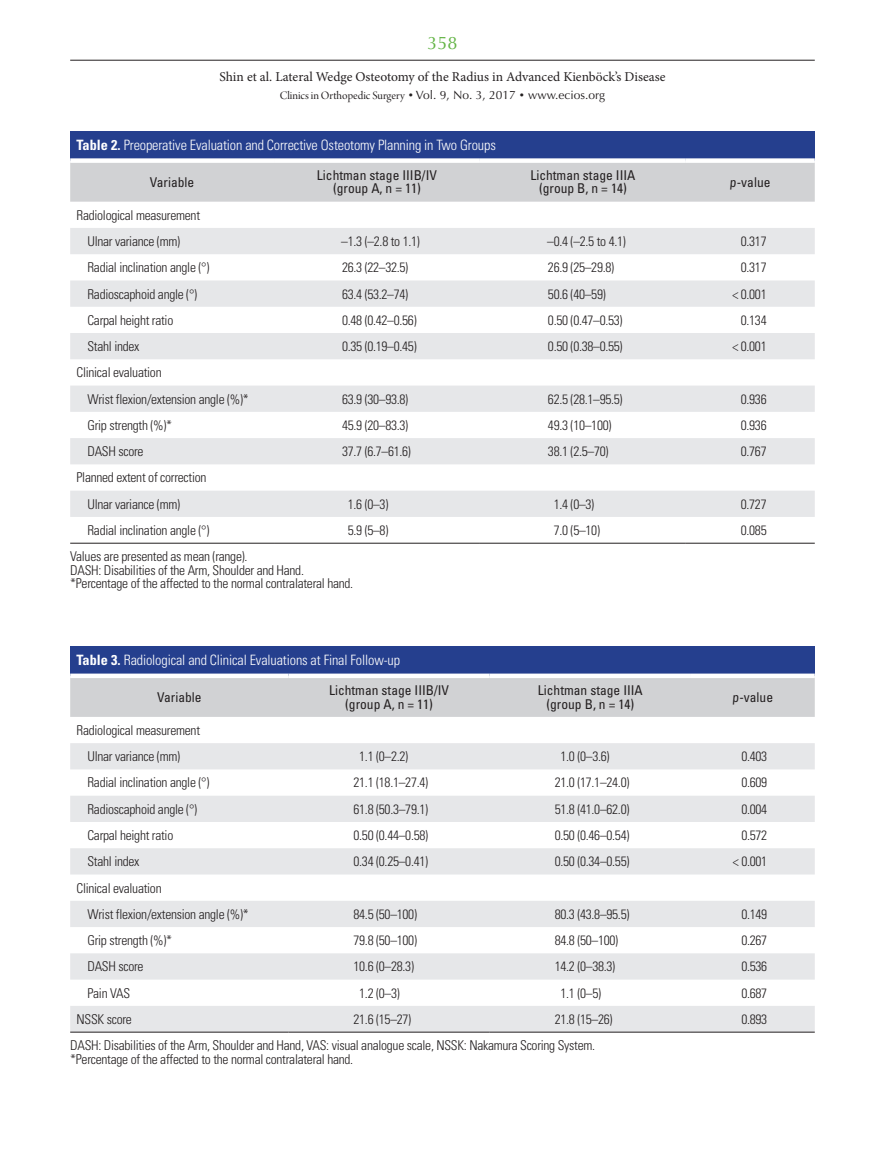
<style>
.page{position:relative;width:885px;height:1170px;background:#fff}
.page>*{position:absolute;margin:0;border:0;box-sizing:border-box;transform-origin:0 0}
.t1{font:18px "Optima LT Std";color:#63b445}
.t2{font:300 condensed 14.25px "Univers";letter-spacing:-.01em;color:#fff}
.t3{font:300 condensed 13.5px/26.2px "Univers";letter-spacing:-.02em;color:#231f20}
.t4{font:condensed 13.5px/13.5px "Univers";color:#231f20;text-align:center}
.t5{font:13.5px "Minion Pro";color:#231f20}
.t6{font:12px "Optima LT Std";color:#231f20}
.s1{font-family:"Arno Pro Display"}
.s2{font-size:9px}
.s3{font-weight:700}
</style>
<div class="page">
<hr style="left:70px;top:60px;width:744px;height:1px;background:#231f20">
<div style="left:70px;top:131px;width:744px;height:30px;background:#253f8e"></div>
<div style="left:70px;top:163px;width:744px;height:39px;background:#d1d2d4"></div>
<svg style="left:70px;top:228px;width:744px;height:289px;fill:#e6e7e9"></svg>
<div style="left:70px;top:158px;width:204px;height:5px;background:#fff"></div>
<div style="left:274px;top:158px;width:206px;height:5px;background:#fff"></div>
<div style="left:480px;top:158px;width:205px;height:5px;background:#fff"></div>
<div style="left:685px;top:158px;width:129px;height:5px;background:#fff"></div>
<hr style="left:70px;top:543px;width:204px;height:1px;background:#231f20">
<hr style="left:274px;top:543px;width:206px;height:1px;background:#231f20">
<hr style="left:480px;top:543px;width:205px;height:1px;background:#231f20">
<hr style="left:685px;top:543px;width:129px;height:1px;background:#231f20">
<div style="left:70px;top:646px;width:744px;height:29px;background:#253f8e"></div>
<div style="left:70px;top:678px;width:744px;height:38px;background:#d1d2d4"></div>
<svg style="left:70px;top:743px;width:744px;height:288px;fill:#e6e7e9"></svg>
<div style="left:70px;top:673px;width:218px;height:5px;background:#fff"></div>
<div style="left:288px;top:673px;width:201px;height:5px;background:#fff"></div>
<div style="left:489px;top:673px;width:202px;height:5px;background:#fff"></div>
<div style="left:691px;top:673px;width:123px;height:5px;background:#fff"></div>
<hr style="left:70px;top:1031px;width:218px;height:1px;background:#231f20">
<hr style="left:288px;top:1031px;width:201px;height:1px;background:#231f20">
<hr style="left:489px;top:1031px;width:202px;height:1px;background:#231f20">
<hr style="left:691px;top:1031px;width:123px;height:1px;background:#231f20">
<h1 class="t1" style="left:427px;top:32px;width:32px">358</h1>
<p class="t5" style="left:219px;top:68px;width:447px">Shin et al. Lateral Wedge Osteotomy of the Radius in Advanced Kienböck’s Disease</p>
<p class="t6" style="left:280px;top:88px;width:327px"><span class="s1">Clinics in Orthopedic Surgery</span> <span class="s2">•</span> Vol. 9, No. 3, 2017 <span class="s2">•</span> www.ecios.org</p>
<p class="t2" style="left:77px;top:136px;width:421px"><span class="s3">Table 2.</span> Preoperative Evaluation and Corrective Osteotomy Planning in Two Groups</p>
<p class="t4" style="left:150px;top:175px;width:46px">Variable</p>
<p class="t4" style="left:317px;top:168px;width:122px">Lichtman stage IIIB/IV (group A, n = 11)</p>
<p class="t4" style="left:530px;top:168px;width:106px">Lichtman stage IIIA (group B, n = 14)</p>
<p class="t4" style="left:729px;top:175px;width:42px">p-value</p>
<p class="t3" style="left:87px;top:202px;width:114px;text-indent:-11px">Radiological measurement<br>Ulnar variance (mm)</p>
<p class="t3" style="left:341px;top:228px;width:80px">–1.3 (–2.8 to 1.1)</p>
<p class="t3" style="left:547px;top:228px;width:80px">–0.4 (–2.5 to 4.1)</p>
<p class="t3" style="left:740px;top:228px;width:27px">0.317</p>
<p class="t3" style="left:87px;top:254px;width:123px">Radial inclination angle (°)</p>
<p class="t3" style="left:342px;top:254px;width:68px">26.3 (22–32.5)</p>
<p class="t3" style="left:548px;top:254px;width:68px">26.9 (25–29.8)</p>
<p class="t3" style="left:740px;top:254px;width:27px">0.317</p>
<p class="t3" style="left:87px;top:280px;width:111px">Radioscaphoid angle (°)</p>
<p class="t3" style="left:342px;top:280px;width:68px">63.4 (53.2–74)</p>
<p class="t3" style="left:548px;top:280px;width:59px">50.6 (40–59)</p>
<p class="t3" style="left:732px;top:280px;width:36px">&lt; 0.001</p>
<p class="t3" style="left:87px;top:307px;width:87px">Carpal height ratio</p>
<p class="t3" style="left:342px;top:307px;width:76px">0.48 (0.42–0.56)</p>
<p class="t3" style="left:548px;top:307px;width:76px">0.50 (0.47–0.53)</p>
<p class="t3" style="left:740px;top:307px;width:27px">0.134</p>
<p class="t3" style="left:87px;top:333px;width:54px">Stahl index</p>
<p class="t3" style="left:342px;top:333px;width:76px">0.35 (0.19–0.45)</p>
<p class="t3" style="left:548px;top:333px;width:76px">0.50 (0.38–0.55)</p>
<p class="t3" style="left:732px;top:333px;width:36px">&lt; 0.001</p>
<p class="t3" style="left:87px;top:359px;width:163px;text-indent:-11px">Clinical evaluation<br>Wrist flexion/extension angle (%)*</p>
<p class="t3" style="left:342px;top:385px;width:68px">63.9 (30–93.8)</p>
<p class="t3" style="left:548px;top:385px;width:76px">62.5 (28.1–95.5)</p>
<p class="t3" style="left:740px;top:385px;width:27px">0.936</p>
<p class="t3" style="left:87px;top:412px;width:86px">Grip strength (%)*</p>
<p class="t3" style="left:342px;top:412px;width:68px">45.9 (20–83.3)</p>
<p class="t3" style="left:548px;top:412px;width:65px">49.3 (10–100)</p>
<p class="t3" style="left:740px;top:412px;width:27px">0.936</p>
<p class="t3" style="left:87px;top:438px;width:58px">DASH score</p>
<p class="t3" style="left:342px;top:438px;width:70px">37.7 (6.7–61.6)</p>
<p class="t3" style="left:548px;top:438px;width:62px">38.1 (2.5–70)</p>
<p class="t3" style="left:740px;top:438px;width:27px">0.767</p>
<p class="t3" style="left:87px;top:464px;width:120px;text-indent:-11px">Planned extent of correction<br>Ulnar variance (mm)</p>
<p class="t3" style="left:348px;top:491px;width:42px">1.6 (0–3)</p>
<p class="t3" style="left:553px;top:491px;width:42px">1.4 (0–3)</p>
<p class="t3" style="left:740px;top:491px;width:27px">0.727</p>
<p class="t3" style="left:87px;top:517px;width:123px">Radial inclination angle (°)</p>
<p class="t3" style="left:348px;top:517px;width:42px">5.9 (5–8)</p>
<p class="t3" style="left:553px;top:517px;width:48px">7.0 (5–10)</p>
<p class="t3" style="left:740px;top:517px;width:27px">0.085</p>
<p class="t3" style="left:70px;top:549px;width:284px;line-height:13.5px">Values are presented as mean (range).<br>DASH: Disabilities of the Arm, Shoulder and Hand. *Percentage of the affected to the normal contralateral hand.</p>
<p class="t2" style="left:77px;top:651px;width:325px"><span class="s3">Table 3.</span> Radiological and Clinical Evaluations at Final Follow-up</p>
<p class="t4" style="left:157px;top:690px;width:46px">Variable</p>
<p class="t4" style="left:329px;top:683px;width:122px">Lichtman stage IIIB/IV (group A, n = 11)</p>
<p class="t4" style="left:537px;top:683px;width:106px">Lichtman stage IIIA (group B, n = 14)</p>
<p class="t4" style="left:732px;top:690px;width:42px">p-value</p>
<p class="t3" style="left:87px;top:717px;width:114px;text-indent:-11px">Radiological measurement<br>Ulnar variance (mm)</p>
<p class="t3" style="left:359px;top:743px;width:51px">1.1 (0–2.2)</p>
<p class="t3" style="left:560px;top:743px;width:51px">1.0 (0–3.6)</p>
<p class="t3" style="left:741px;top:743px;width:27px">0.403</p>
<p class="t3" style="left:87px;top:769px;width:123px">Radial inclination angle (°)</p>
<p class="t3" style="left:353px;top:769px;width:76px">21.1 (18.1–27.4)</p>
<p class="t3" style="left:554px;top:769px;width:76px">21.0 (17.1–24.0)</p>
<p class="t3" style="left:741px;top:769px;width:27px">0.609</p>
<p class="t3" style="left:87px;top:795px;width:111px">Radioscaphoid angle (°)</p>
<p class="t3" style="left:353px;top:795px;width:76px">61.8 (50.3–79.1)</p>
<p class="t3" style="left:554px;top:795px;width:76px">51.8 (41.0–62.0)</p>
<p class="t3" style="left:741px;top:795px;width:27px">0.004</p>
<p class="t3" style="left:87px;top:822px;width:87px">Carpal height ratio</p>
<p class="t3" style="left:353px;top:822px;width:76px">0.50 (0.44–0.58)</p>
<p class="t3" style="left:554px;top:822px;width:76px">0.50 (0.46–0.54)</p>
<p class="t3" style="left:741px;top:822px;width:27px">0.572</p>
<p class="t3" style="left:87px;top:848px;width:54px">Stahl index</p>
<p class="t3" style="left:353px;top:848px;width:76px">0.34 (0.25–0.41)</p>
<p class="t3" style="left:554px;top:848px;width:76px">0.50 (0.34–0.55)</p>
<p class="t3" style="left:732px;top:848px;width:36px">&lt; 0.001</p>
<p class="t3" style="left:87px;top:874px;width:163px;text-indent:-11px">Clinical evaluation<br>Wrist flexion/extension angle (%)*</p>
<p class="t3" style="left:353px;top:900px;width:65px">84.5 (50–100)</p>
<p class="t3" style="left:554px;top:900px;width:76px">80.3 (43.8–95.5)</p>
<p class="t3" style="left:741px;top:900px;width:27px">0.149</p>
<p class="t3" style="left:87px;top:927px;width:86px">Grip strength (%)*</p>
<p class="t3" style="left:353px;top:927px;width:65px">79.8 (50–100)</p>
<p class="t3" style="left:554px;top:927px;width:65px">84.8 (50–100)</p>
<p class="t3" style="left:741px;top:927px;width:27px">0.267</p>
<p class="t3" style="left:87px;top:953px;width:58px">DASH score</p>
<p class="t3" style="left:353px;top:953px;width:62px">10.6 (0–28.3)</p>
<p class="t3" style="left:554px;top:953px;width:62px">14.2 (0–38.3)</p>
<p class="t3" style="left:741px;top:953px;width:27px">0.536</p>
<p class="t3" style="left:87px;top:979px;width:44px">Pain VAS</p>
<p class="t3" style="left:359px;top:979px;width:42px">1.2 (0–3)</p>
<p class="t3" style="left:560px;top:979px;width:42px">1.1 (0–5)</p>
<p class="t3" style="left:741px;top:979px;width:27px">0.687</p>
<p class="t3" style="left:77px;top:1005px;width:57px">NSSK score</p>
<p class="t3" style="left:353px;top:1005px;width:59px">21.6 (15–27)</p>
<p class="t3" style="left:554px;top:1005px;width:59px">21.8 (15–26)</p>
<p class="t3" style="left:741px;top:1005px;width:27px">0.893</p>
<p class="t3" style="left:70px;top:1038px;width:526px;line-height:13.5px">DASH: Disabilities of the Arm, Shoulder and Hand, VAS: visual analogue scale, NSSK: Nakamura Scoring System. *Percentage of the affected to the normal contralateral hand.</p>
</div>
